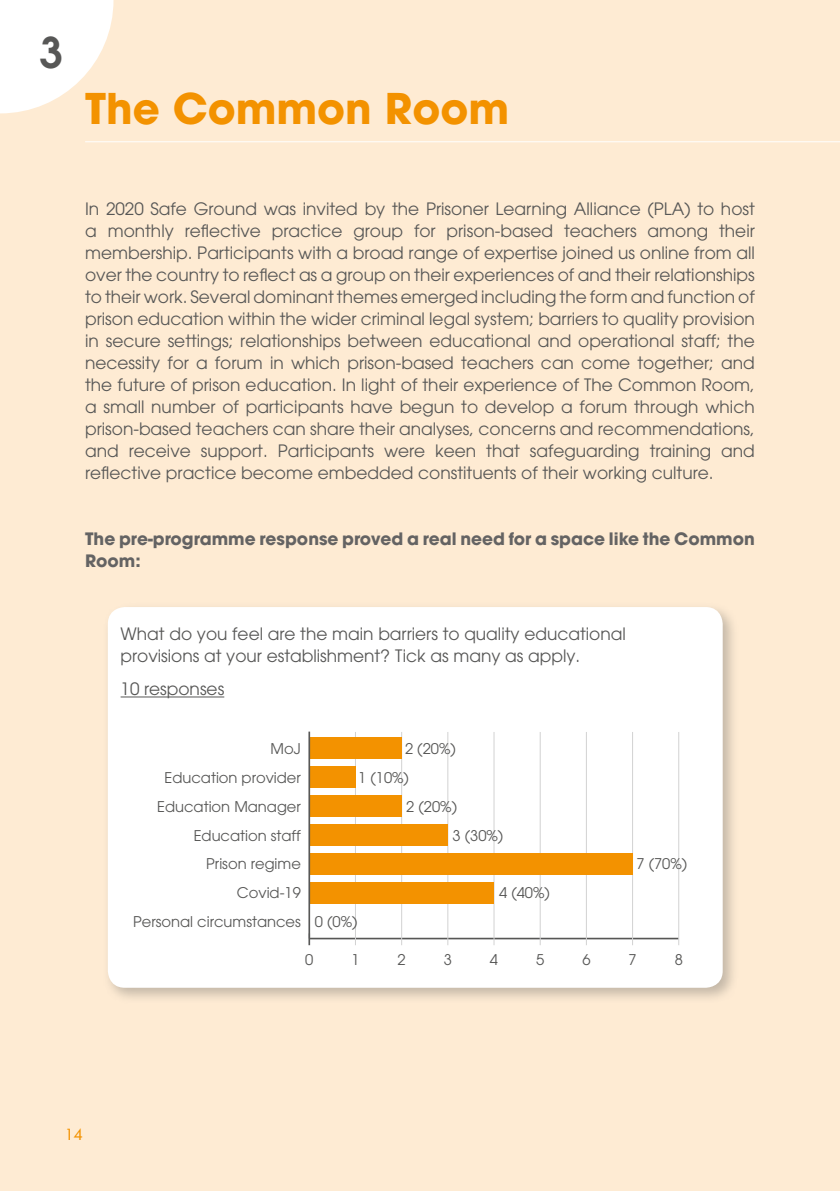
<style>
.page{position:relative;width:840px;height:1191px;background:#fff}
.page>*{position:absolute;margin:0;border:0;box-sizing:border-box;transform-origin:0 0}
.t1{font:700 42px "Avant Garde LT";color:#f39200}
.t2{font:600 42px "Avant Garde LT";color:#575756}
.t3{font:17px/22px "Avant Garde LT";color:#575756;text-align:justify}
.t4{font:700 17px/22px "Avant Garde LT";color:#646363}
.t5{font:16px "Metro Lite Two";color:#f39200}
.t6{font:14.8px/28.8px "Avant Garde LT";color:#575756}
</style>
<div class="page">
<div style="left:0;top:0;width:839px;height:1191px;background:#feebd3"></div>
<div style="left:103px;top:601px;width:635px;height:402px;background:#575756;opacity:.35"></div>
<div style="left:108px;top:607px;width:614px;height:380px;background:#fff;border-radius:17px"></div>
<hr style="left:309px;top:937px;width:369px;height:2px;background:#575756">
<hr style="left:355px;top:732px;width:1px;height:213px;background:#d2d2d2">
<hr style="left:401px;top:732px;width:1px;height:213px;background:#d2d2d2">
<hr style="left:447px;top:732px;width:1px;height:213px;background:#d2d2d2">
<hr style="left:493px;top:732px;width:1px;height:213px;background:#d2d2d2">
<hr style="left:539px;top:732px;width:1px;height:213px;background:#d2d2d2">
<hr style="left:585px;top:732px;width:1px;height:213px;background:#d2d2d2">
<hr style="left:631px;top:732px;width:1px;height:213px;background:#d2d2d2">
<hr style="left:678px;top:732px;width:1px;height:213px;background:#d2d2d2">
<div style="left:309px;top:882px;width:184px;height:21px;background:#f39200"></div>
<div style="left:309px;top:853px;width:323px;height:21px;background:#f39200"></div>
<div style="left:309px;top:824px;width:138px;height:21px;background:#f39200"></div>
<div style="left:309px;top:795px;width:92px;height:21px;background:#f39200"></div>
<div style="left:309px;top:766px;width:46px;height:22px;background:#f39200"></div>
<div style="left:309px;top:737px;width:92px;height:22px;background:#f39200"></div>
<hr style="left:308px;top:731px;width:2px;height:214px;background:#575756">
<svg style="left:0;top:0;width:113px;height:113px"></svg>
<hr style="left:85px;top:141px;width:754px;height:1px;background:#fff">
<hr style="left:120px;top:696px;width:104px;height:1px;background:#575756">
<h1 class="t2" style="left:39px;top:25px;width:25px">3</h1>
<h1 class="t1" style="left:85px;top:81px;width:425px">The Common Room</h1>
<p class="t3" style="left:85px;top:197px;width:671px">In 2020 Safe Ground was invited by the Prisoner Learning Alliance (PLA) to host a monthly reflective practice group for prison-based teachers among their membership. Participants with a broad range of expertise joined us online from all over the country to reflect as a group on their experiences of and their relationships to their work. Several dominant themes emerged including the form and function of prison education within the wider criminal legal system; barriers to quality provision in secure settings; relationships between educational and operational staff; the necessity for a forum in which prison-based teachers can come together; and the future of prison education. In light of their experience of The Common Room, a small number of participants have begun to develop a forum through which prison-based teachers can share their analyses, concerns and recommendations, and receive support. Participants were keen that safeguarding training and reflective practice become embedded constituents of their working culture.</p>
<p class="t4" style="left:85px;top:528px;width:671px">The pre-programme response proved a real need for a space like the Common<br>Room:</p>
<p class="t3" style="left:120px;top:622px;width:506px">What do you feel are the main barriers to quality educational provisions at your establishment? Tick as many as apply.</p>
<p class="t3" style="left:120px;top:678px;width:105px">10 responses</p>
<p class="t6" style="left:133px;top:734px;width:169px;text-align:right">MoJ<br>Education provider<br>Education Manager<br>Education staff<br>Prison regime<br>Covid-19<br>Personal circumstances</p>
<p class="t6" style="left:358px;top:734px;width:99px;text-indent:47px">2 (20%)<br>1 (10%)</p>
<p class="t6" style="left:452px;top:792px;width:52px;text-indent:-46px">2 (20%)<br>3 (30%)</p>
<p class="t6" style="left:499px;top:878px;width:52px">4 (40%)</p>
<p class="t6" style="left:315px;top:907px;width:44px">0 (0%)</p>
<p class="t6" style="left:636px;top:849px;width:52px">7 (70%)</p>
<p class="t6" style="left:305px;top:944px;width:10px">0</p>
<p class="t6" style="left:351px;top:944px;width:10px">1</p>
<p class="t6" style="left:397px;top:944px;width:10px">2</p>
<p class="t6" style="left:443px;top:944px;width:10px">3</p>
<p class="t6" style="left:489px;top:944px;width:10px">4</p>
<p class="t6" style="left:536px;top:944px;width:10px">5</p>
<p class="t6" style="left:582px;top:944px;width:10px">6</p>
<p class="t6" style="left:628px;top:944px;width:10px">7</p>
<p class="t6" style="left:674px;top:944px;width:10px">8</p>
<p class="t5" style="left:65px;top:1125px;width:19px">14</p>
</div>
